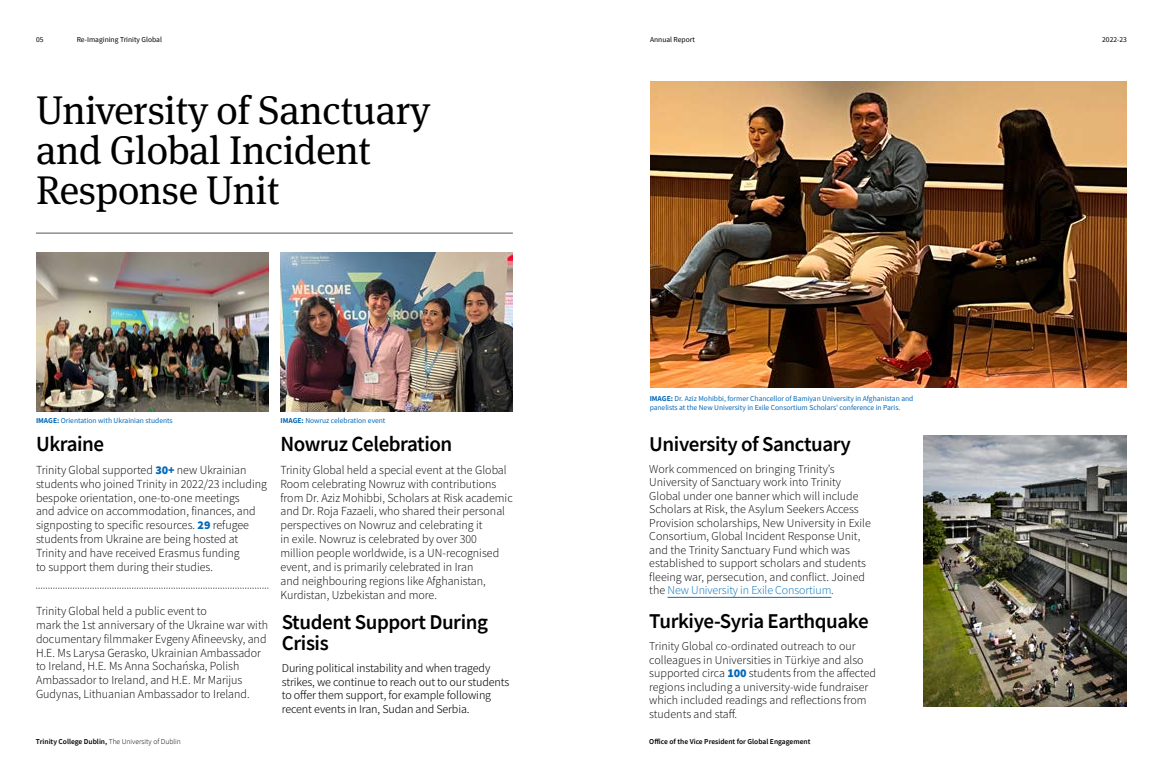
<style>
.page{position:relative;width:1163px;height:780px;background:#fff}
.page>*{position:absolute;margin:0;border:0;box-sizing:border-box;transform-origin:0 0}
.t1{font:40px/40px "Meta Serif Pro";letter-spacing:-.01em;color:#000}
.t2{font:600 21.5px "Source Sans Pro";letter-spacing:-.02em;color:#000}
.t3{font:600 21px/21px "Source Sans Pro";letter-spacing:-.02em;color:#000}
.t4{font:12.3px/13.8px "Source Sans Variable";color:#000}
.t5{font:12px/13.5px "Source Sans Variable";color:#000}
.t6{font:7.5px/9px "Source Sans Pro";color:#0569b9}
.t7{font:600 7.5px "Source Sans Pro";color:#000}
.t8{font:7.5px "Source Sans Pro";color:#000}
.s1{font-weight:700}
.s2{color:#0072bc}
.s3{font-size:11.5px;color:#0569b9}
.s4{font-family:"Source Sans Pro";font-weight:900;font-size:12px;color:#0569b9}
.s5{font-family:"Source Sans Pro";font-weight:900;color:#0569b9}
.s6{font-weight:300}
</style>
<div class="page">
<svg style="left:36px;top:588px;width:232px;height:1px"></svg>
<hr style="left:667px;top:597px;width:164px;height:1px;background:#0072bc">
<hr style="left:36px;top:233px;width:476px;height:1px;background:#50555a">
<img style="left:280px;top:252px;width:233px;height:159px">
<img style="left:36px;top:252px;width:232px;height:159px">
<img style="left:650px;top:81px;width:476px;height:306px">
<img style="left:923px;top:435px;width:203px;height:271px">
<p class="t8" style="left:36px;top:35px;width:9px">05</p>
<p class="t8" style="left:650px;top:35px;width:46px">Annual Report</p>
<p class="t8" style="left:77px;top:35px;width:87px">Re-Imagining Trinity Global</p>
<h1 class="t1" style="left:36px;top:88px;width:395px">University of Sanctuary and Global Incident<br>Response Unit</h1>
<p class="t6" style="left:36px;top:415px;width:138px"><span class="s1">IMAGE:</span> Orientation with Ukrainian students</p>
<p class="t6" style="left:280px;top:415px;width:106px"><span class="s1">IMAGE:</span> Nowruz celebration event</p>
<p class="t6" style="left:649px;top:394px;width:265px"><span class="s1">IMAGE:</span> Dr. Aziz Mohibbi, former Chancellor of Bamiyan University in Afghanistan and panelists at the New University in Exile Consortium Scholars’ conference in Paris.</p>
<h3 class="t3" style="left:649px;top:433px;width:203px">University of Sanctuary</h3>
<p class="t5" style="left:649px;top:462px;width:223px">Work commenced on bringing Trinity’s University of Sanctuary work into Trinity Global under one banner which will include Scholars at Risk, the Asylum Seekers Access Provision scholarships, New University in Exile Consortium, Global Incident Response Unit, and the Trinity Sanctuary Fund which was established to support scholars and students fleeing war, persecution, and conflict. Joined the <span class="s2">New University in Exile Consortium</span><span class="s3">.</span></p>
<h2 class="t2" style="left:36px;top:430px;width:70px">Ukraine</h2>
<p class="t4" style="left:36px;top:463px;width:232px">Trinity Global supported <span class="s4">30+</span> new Ukrainian students who joined Trinity in 2022/23 including bespoke orientation, one-to-one meetings<br>and advice on accommodation, finances, and signposting to specific resources. <span class="s4">29</span> refugee students from Ukraine are being hosted at Trinity and have received Erasmus funding<br>to support them during their studies.</p>
<p class="t4" style="left:36px;top:604px;width:233px">Trinity Global held a public event to<br>mark the 1st anniversary of the Ukraine war with documentary filmmaker Evgeny Afineevsky, and H.E. Ms Larysa Gerasko, Ukrainian Ambassador to Ireland, H.E. Ms Anna Sochańska, Polish Ambassador to Ireland, and H.E. Mr Marijus Gudynas, Lithuanian Ambassador to Ireland.</p>
<h3 class="t3" style="left:649px;top:610px;width:221px">Turkiye-Syria Earthquake</h3>
<h2 class="t2" style="left:280px;top:430px;width:173px">Nowruz Celebration</h2>
<p class="t4" style="left:280px;top:463px;width:234px">Trinity Global held a special event at the Global Room celebrating Nowruz with contributions from Dr. Aziz Mohibbi, Scholars at Risk academic and Dr. Roja Fazaeli, who shared their personal perspectives on Nowruz and celebrating it<br>in exile. Nowruz is celebrated by over 300 million people worldwide, is a UN-recognised event, and is primarily celebrated in Iran<br>and neighbouring regions like Afghanistan, Kurdistan, Uzbekistan and more.</p>
<h3 class="t3" style="left:282px;top:611px;width:208px">Student Support During<br>Crisis</h3>
<p class="t5" style="left:282px;top:661px;width:229px">During political instability and when tragedy strikes, we continue to reach out to our students to offer them support, for example following recent events in Iran, Sudan and Serbia.</p>
<p class="t5" style="left:649px;top:639px;width:228px">Trinity Global co-ordinated outreach to our colleagues in Universities in Türkiye and also supported circa <span class="s5">100</span> students from the affected regions including a university-wide fundraiser which included readings and reflections from students and staff.</p>
<p class="t7" style="left:36px;top:737px;width:146px">Trinity College Dublin, <span class="s6">The University of Dublin</span></p>
<p class="t7" style="left:649px;top:737px;width:163px">Office of the Vice President for Global Engagement</p>
<p class="t8" style="left:1102px;top:35px;width:26px">2022-23</p>
</div>
